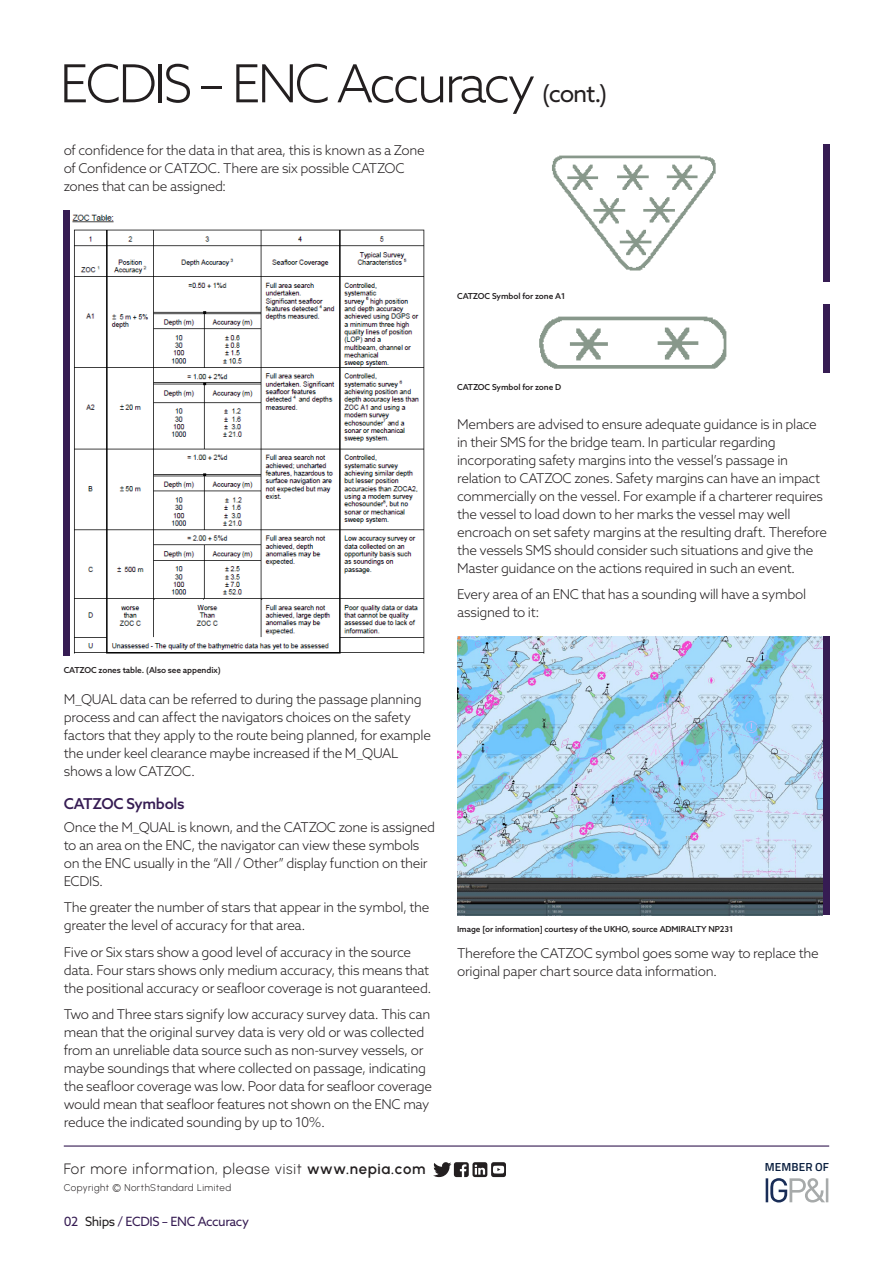
<style>
.page{position:relative;width:893px;height:1263px;background:#fff}
.page>*{position:absolute;margin:0;border:0;box-sizing:border-box;transform-origin:0 0}
.NORTH_-_Title__cont{font:300 52.5px "Azo Sans";letter-spacing:-.06em;color:#231f20}
.NORTH_-_Footer{font:15px "Urbanist";letter-spacing:.045em;color:#231f20}
.NORTH_-_Sub_Header{font:500 15px "Azo Sans";letter-spacing:-.02em;color:#361c53}
.NORTH_-_Body_2{font:300 13.5px/18px "Azo Sans";letter-spacing:-.025em;color:#231f20}
.NORTH_-_Navigation{font:12.75px "Azo Sans";letter-spacing:-.03em;color:#361c53}
.t1{font:600 11.7px "Titillium Web";letter-spacing:.01em;color:#091e3e}
.NORTH_-_Footer-2{font:9.75px "Urbanist";letter-spacing:.05em;color:#231f20}
.NORTH_-_Copyright{font:500 8.25px "Azo Sans";letter-spacing:-.01em;color:#231f20}
.s1{font-weight:400;font-size:24px}
.s2{font-weight:600}
.s3{color:#231f20}
</style>
<div class="page">
<img style="left:552px;top:155px;width:164px;height:116px">
<div style="left:823px;top:145px;width:6px;height:137px;background:#361c53"></div>
<img style="left:72px;top:214px;width:353px;height:440px">
<div style="left:64px;top:210px;width:6px;height:446px;background:#361c53"></div>
<img style="left:539px;top:316px;width:188px;height:53px">
<div style="left:823px;top:304px;width:6px;height:69px;background:#361c53"></div>
<img style="left:457px;top:637px;width:366px;height:278px">
<div style="left:823px;top:637px;width:6px;height:278px;background:#361c53"></div>
<hr style="left:64px;top:1145px;width:765px;height:1px;background:#361c53">
<svg style="left:433px;top:1162px;width:73px;height:15px"></svg>
<svg style="left:766px;top:1178px;width:62px;height:24px"></svg>
<p class="NORTH_-_Title__cont" style="left:60px;top:49px;width:549px">ECDIS – ENC Accuracy <span class="s1">(cont.)</span></p>
<p class="NORTH_-_Body_2" style="left:64px;top:141px;width:362px">of confidence for the data in that area, this is known as a Zone of Confidence or CATZOC. There are six possible CATZOC zones that can be assigned:</p>
<p class="NORTH_-_Copyright" style="left:457px;top:291px;width:110px">CATZOC Symbol for zone A1</p>
<p class="NORTH_-_Copyright" style="left:64px;top:664px;width:158px">CATZOC zones table. (Also see appendix)</p>
<p class="NORTH_-_Body_2" style="left:64px;top:690px;width:369px">M_QUAL data can be referred to during the passage planning process and can affect the navigators choices on the safety factors that they apply to the route being planned, for example the under keel clearance maybe increased if the M_QUAL shows a low CATZOC.</p>
<p class="NORTH_-_Sub_Header" style="left:64px;top:794px;width:122px">CATZOC Symbols</p>
<p class="NORTH_-_Body_2" style="left:64px;top:818px;width:373px">Once the M_QUAL is known, and the CATZOC zone is assigned to an area on the ENC, the navigator can view these symbols on the ENC usually in the “All / Other” display function on their ECDIS.</p>
<p class="NORTH_-_Body_2" style="left:64px;top:898px;width:367px">The greater the number of stars that appear in the symbol, the greater the level of accuracy for that area.</p>
<p class="NORTH_-_Body_2" style="left:64px;top:943px;width:369px">Five or Six stars show a good level of accuracy in the source data. Four stars shows only medium accuracy, this means that the positional accuracy or seafloor coverage is not guaranteed.</p>
<p class="NORTH_-_Body_2" style="left:64px;top:1005px;width:370px">Two and Three stars signify low accuracy survey data. This can mean that the original survey data is very old or was collected from an unreliable data source such as non-survey vessels, or maybe soundings that where collected on passage, indicating the seafloor coverage was low. Poor data for seafloor coverage would mean that seafloor features not shown on the ENC may reduce the indicated sounding by up to 10%.</p>
<p class="NORTH_-_Footer" style="left:64px;top:1159px;width:363px">For more information, please visit <span class="s2">www.nepia.com</span></p>
<p class="NORTH_-_Footer-2" style="left:64px;top:1181px;width:169px">Copyright © NorthStandard Limited</p>
<p class="NORTH_-_Navigation" style="left:64px;top:1213px;width:187px">02 <span class="s3">Ships</span> / ECDIS – ENC Accuracy</p>
<p class="NORTH_-_Copyright" style="left:457px;top:382px;width:106px">CATZOC Symbol for zone D</p>
<p class="NORTH_-_Body_2" style="left:457px;top:415px;width:372px">Members are advised to ensure adequate guidance is in place in their SMS for the bridge team. In particular regarding incorporating safety margins into the vessel’s passage in relation to CATZOC zones. Safety margins can have an impact commercially on the vessel. For example if a charterer requires the vessel to load down to her marks the vessel may well encroach on set safety margins at the resulting draft. Therefore the vessels SMS should consider such situations and give the Master guidance on the actions required in such an event.</p>
<p class="NORTH_-_Body_2" style="left:457px;top:585px;width:351px">Every area of an ENC that has a sounding will have a symbol assigned to it:</p>
<p class="NORTH_-_Copyright" style="left:457px;top:924px;width:278px">Image [or information] courtesy of the UKHO, source ADMIRALTY NP231</p>
<p class="NORTH_-_Body_2" style="left:457px;top:944px;width:363px">Therefore the CATZOC symbol goes some way to replace the original paper chart source data information.</p>
<p class="t1" style="left:765px;top:1158px;width:66px">MEMBER OF</p>
</div>
